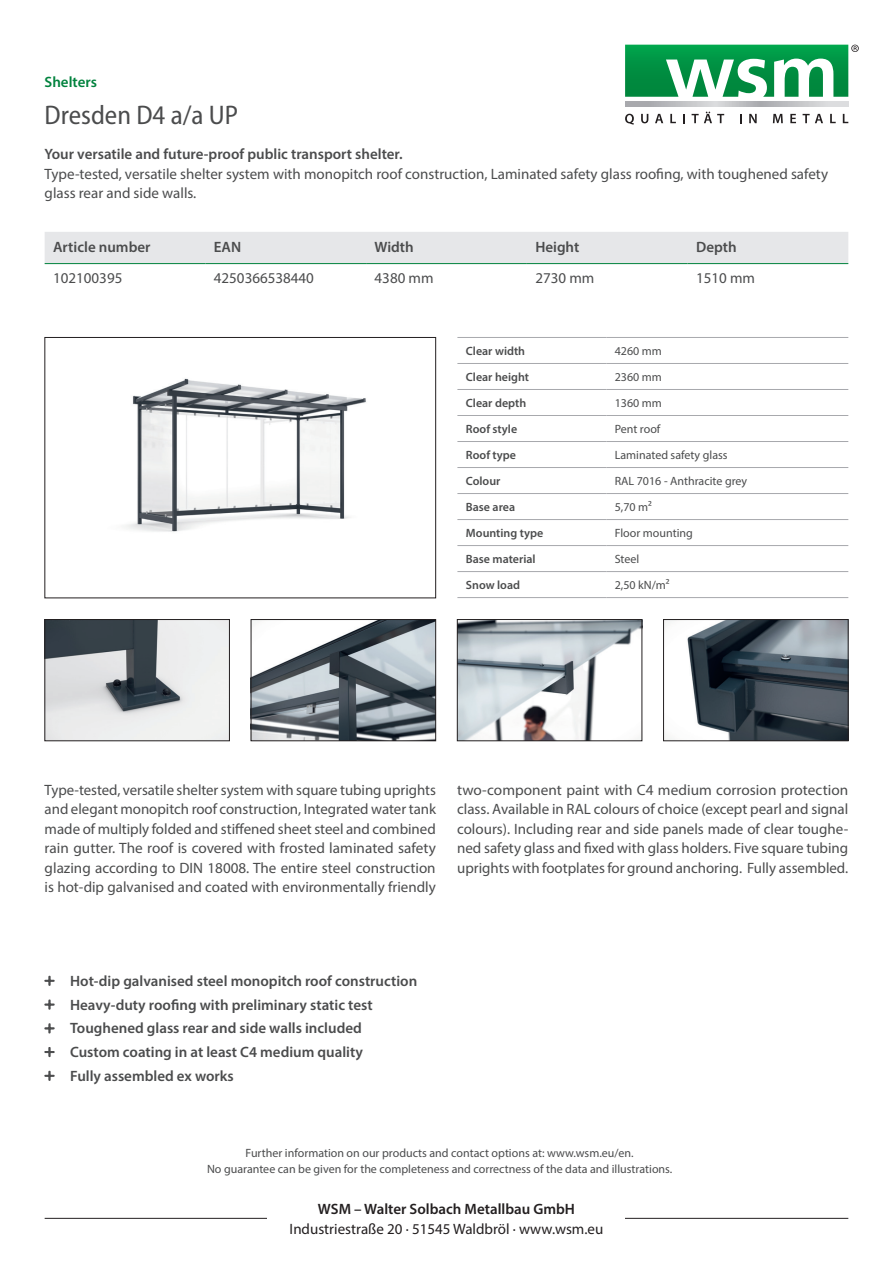
<style>
.page{position:relative;width:893px;height:1263px;background:#fff}
.page>*{position:absolute;margin:0;border:0;box-sizing:border-box;transform-origin:0 0}
.t1{font:semi-condensed 27px "Myriad Pro";color:#4b4c4d}
.t2{font:15px/19.5px "Myriad Pro";color:#4b4c4d;text-align:justify}
.t3{font:600 15px/23.7px "Myriad Pro";color:#4b4c4d}
.t4{font:15px "Myriad Pro";color:#231f20}
.t5{font:600 15px "Myriad Pro";color:#231f20}
.t6{font:600 15px "Myriad Pro";color:#00823d}
.t7{font:12px/16.5px "Myriad Pro";color:#4b4c4d;text-align:center}
.t8{font:600 12px "Myriad Pro";color:#4b4c4d}
</style>
<div class="page">
<img style="left:125px;top:378px;width:241px;height:154px">
<div style="left:45px;top:337px;width:391px;height:261px;border:1px solid #231f20"></div>
<img style="left:47px;top:621px;width:181px;height:118px">
<div style="left:45px;top:619px;width:185px;height:122px;border:1px solid #231f20"></div>
<img style="left:253px;top:621px;width:181px;height:118px">
<div style="left:251px;top:619px;width:185px;height:122px;border:1px solid #231f20"></div>
<img style="left:665px;top:621px;width:181px;height:118px">
<div style="left:663px;top:619px;width:185px;height:122px;border:1px solid #231f20"></div>
<img style="left:459px;top:621px;width:181px;height:118px">
<div style="left:457px;top:619px;width:185px;height:122px;border:1px solid #231f20"></div>
<div style="left:45px;top:232px;width:803px;height:31px;background:#e6e7e9"></div>
<hr style="left:45px;top:263px;width:160px;height:1px;background:#00823d">
<hr style="left:205px;top:263px;width:161px;height:1px;background:#00823d">
<hr style="left:366px;top:263px;width:161px;height:1px;background:#00823d">
<hr style="left:527px;top:263px;width:161px;height:1px;background:#00823d">
<hr style="left:688px;top:263px;width:160px;height:1px;background:#00823d">
<hr style="left:457px;top:337px;width:149px;height:1px;background:#a8a9ad">
<hr style="left:606px;top:337px;width:242px;height:1px;background:#a8a9ad">
<hr style="left:457px;top:363px;width:149px;height:1px;background:#a8a9ad">
<hr style="left:606px;top:363px;width:242px;height:1px;background:#a8a9ad">
<hr style="left:457px;top:389px;width:149px;height:1px;background:#a8a9ad">
<hr style="left:606px;top:389px;width:242px;height:1px;background:#a8a9ad">
<hr style="left:457px;top:415px;width:149px;height:1px;background:#a8a9ad">
<hr style="left:606px;top:415px;width:242px;height:1px;background:#a8a9ad">
<hr style="left:457px;top:441px;width:149px;height:1px;background:#a8a9ad">
<hr style="left:606px;top:441px;width:242px;height:1px;background:#a8a9ad">
<hr style="left:457px;top:467px;width:149px;height:1px;background:#a8a9ad">
<hr style="left:606px;top:467px;width:242px;height:1px;background:#a8a9ad">
<hr style="left:457px;top:493px;width:149px;height:1px;background:#a8a9ad">
<hr style="left:606px;top:493px;width:242px;height:1px;background:#a8a9ad">
<hr style="left:457px;top:519px;width:149px;height:1px;background:#a8a9ad">
<hr style="left:606px;top:519px;width:242px;height:1px;background:#a8a9ad">
<hr style="left:457px;top:545px;width:149px;height:1px;background:#a8a9ad">
<hr style="left:606px;top:545px;width:242px;height:1px;background:#a8a9ad">
<hr style="left:457px;top:571px;width:149px;height:1px;background:#a8a9ad">
<hr style="left:606px;top:571px;width:242px;height:1px;background:#a8a9ad">
<hr style="left:457px;top:597px;width:149px;height:1px;background:#a8a9ad">
<hr style="left:606px;top:597px;width:242px;height:1px;background:#a8a9ad">
<hr style="left:45px;top:1218px;width:803px;height:1px;background:#231f20">
<svg style="left:625px;top:114px;width:9px;height:11px"></svg>
<svg style="left:641px;top:114px;width:7px;height:9px"></svg>
<svg style="left:655px;top:114px;width:8px;height:9px"></svg>
<svg style="left:670px;top:114px;width:6px;height:9px"></svg>
<svg style="left:683px;top:114px;width:2px;height:9px"></svg>
<svg style="left:692px;top:112px;width:32px;height:11px"></svg>
<svg style="left:749px;top:114px;width:8px;height:9px"></svg>
<svg style="left:773px;top:114px;width:10px;height:9px"></svg>
<svg style="left:790px;top:114px;width:6px;height:9px"></svg>
<svg style="left:803px;top:114px;width:20px;height:9px"></svg>
<svg style="left:830px;top:114px;width:6px;height:9px"></svg>
<svg style="left:843px;top:114px;width:5px;height:9px"></svg>
<hr style="left:625px;top:106px;width:223px;height:1px;background:#636366">
<svg style="left:625px;top:102px;width:223px;height:4px"></svg>
<svg style="left:625px;top:45px;width:234px;height:52px"></svg>
<div style="left:268px;top:1203px;width:357px;height:30px;background:#fff"></div>
<p class="t6" style="left:45px;top:72px;width:54px">Shelters</p>
<h1 class="t1" style="left:45px;top:99px;width:195px">Dresden D4 a/a UP</h1>
<p class="t3" style="left:45px;top:142px;width:359px">Your versatile and future-proof public transport shelter.</p>
<p class="t2" style="left:45px;top:164px;width:785px">Type-tested, versatile shelter system with monopitch roof construction, Laminated safety glass roofing, with toughened safety glass rear and side walls.</p>
<p class="t3" style="left:53px;top:234px;width:99px">Article number</p>
<p class="t3" style="left:214px;top:234px;width:29px">EAN</p>
<p class="t3" style="left:375px;top:234px;width:41px">Width</p>
<p class="t3" style="left:535px;top:234px;width:46px">Height</p>
<p class="t3" style="left:696px;top:234px;width:42px">Depth</p>
<p class="t2" style="left:53px;top:268px;width:71px">102100395</p>
<p class="t2" style="left:214px;top:268px;width:102px">4250366538440</p>
<p class="t2" style="left:375px;top:268px;width:60px">4380 mm</p>
<p class="t2" style="left:535px;top:268px;width:60px">2730 mm</p>
<p class="t2" style="left:696px;top:268px;width:60px">1510 mm</p>
<p class="t8" style="left:466px;top:343px;width:61px">Clear width</p>
<p class="t7" style="left:615px;top:342px;width:49px">4260 mm</p>
<p class="t8" style="left:466px;top:369px;width:65px">Clear height</p>
<p class="t7" style="left:615px;top:368px;width:49px">2360 mm</p>
<p class="t8" style="left:466px;top:395px;width:62px">Clear depth</p>
<p class="t7" style="left:615px;top:394px;width:49px">1360 mm</p>
<p class="t8" style="left:466px;top:421px;width:53px">Roof style</p>
<p class="t7" style="left:615px;top:420px;width:47px">Pent roof</p>
<p class="t8" style="left:466px;top:447px;width:52px">Roof type</p>
<p class="t7" style="left:615px;top:446px;width:114px">Laminated safety glass</p>
<p class="t8" style="left:466px;top:473px;width:36px">Colour</p>
<p class="t7" style="left:615px;top:472px;width:134px">RAL 7016 - Anthracite grey</p>
<p class="t8" style="left:466px;top:499px;width:51px">Base area</p>
<p class="t7" style="left:615px;top:498px;width:39px">5,70 m²</p>
<p class="t8" style="left:466px;top:525px;width:79px">Mounting type</p>
<p class="t7" style="left:615px;top:524px;width:80px">Floor mounting</p>
<p class="t8" style="left:466px;top:551px;width:71px">Base material</p>
<p class="t7" style="left:615px;top:550px;width:26px">Steel</p>
<p class="t8" style="left:466px;top:577px;width:56px">Snow load</p>
<p class="t7" style="left:615px;top:577px;width:56px">2,50 kN/m²</p>
<p class="t2" style="left:45px;top:780px;width:393px">Type-tested, versatile shelter system with square tubing uprights and elegant monopitch roof construction, Integrated water tank made of multiply folded and stiffened sheet steel and combined rain gutter. The roof is covered with frosted laminated safety glazing according to DIN 18008. The entire steel construction is hot-dip galvanised and coated with environmentally friendly</p>
<p class="t2" style="left:457px;top:780px;width:393px">two-component paint with C4 medium corrosion protection class. Available in RAL colours of choice (except pearl and signal colours). Including rear and side panels made of clear toughe&shy;ned safety glass and fixed with glass holders. Five square tubing uprights with footplates for ground anchoring. Fully assembled.</p>
<p class="t3" style="left:70px;top:968px;width:349px">Hot-dip galvanised steel monopitch roof construction Heavy-duty roofing with preliminary static test Toughened glass rear and side walls included<br>Custom coating in at least C4 medium quality<br>Fully assembled ex works</p>
<p class="t7" style="left:207px;top:1144px;width:467px">Further information on our products and contact options at: www.wsm.eu/en.<br>No guarantee can be given for the completeness and correctness of the data and illustrations.</p>
<p class="t5" style="left:318px;top:1199px;width:259px">WSM – Walter Solbach Metallbau GmbH</p>
<p class="t4" style="left:290px;top:1219px;width:315px">Industriestraße 20 · 51545 Waldbröl · www.wsm.eu</p>
</div>
